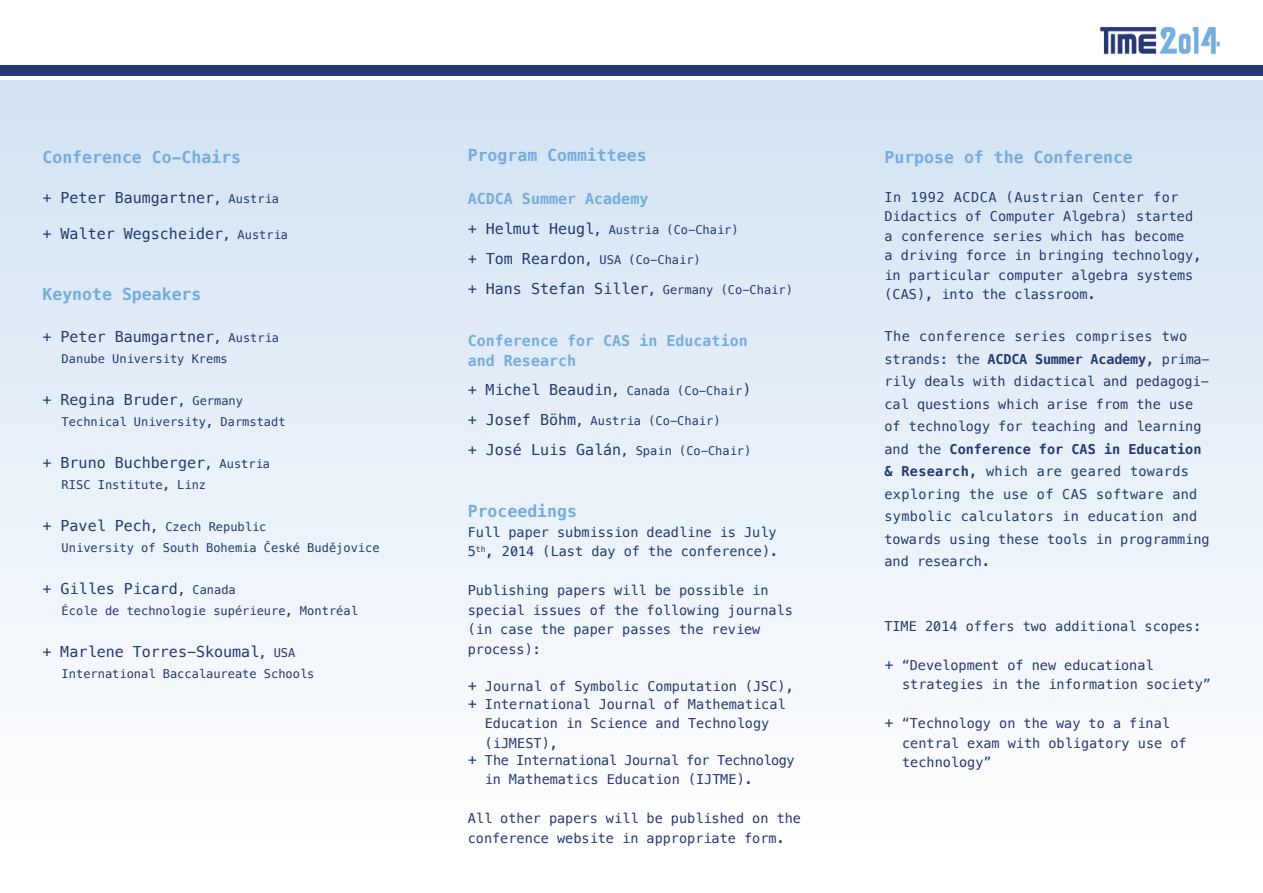
<style>
.page{position:relative;width:1263px;height:893px;background:#fff}
.page>*{position:absolute;margin:0;border:0;box-sizing:border-box;transform-origin:0 0}
.t1{font:700 16.5px "Menlo";color:#74addd}
.t2{font:15px "Menlo";color:#243871}
.t3{font:700 15px/19.2px "Menlo";color:#74addd}
.t4{font:13.5px/19.5px "Menlo";color:#243871}
.t5{font:13.5px/19.5px "Menlo";letter-spacing:-.03em;color:#243871}
.t6{font:12px/21px "Menlo";color:#243871}
.s1{font-size:12px}
.s2{font-size:15px}
.s3{font-weight:700}
</style>
<div class="page">
<div style="left:0;top:66px;width:1263px;height:10px;background:#243871"></div>
<img style="left:1100px;top:27px;width:120px;height:28px">
<p class="t1" style="left:43px;top:147px;width:200px">Conference Co-Chairs</p>
<p class="t2" style="left:43px;top:189px;width:238px">+ Peter Baumgartner<span class="s1">, Austria</span></p>
<p class="t2" style="left:43px;top:225px;width:247px">+ Walter Wegscheider<span class="s1">, Austria</span></p>
<p class="t1" style="left:43px;top:284px;width:160px">Keynote Speakers</p>
<p class="t2" style="left:43px;top:328px;width:238px">+ Peter Baumgartner<span class="s1">, Austria</span></p>
<p class="t6" style="left:62px;top:348px;width:168px">Danube University Krems</p>
<p class="t2" style="left:43px;top:391px;width:202px">+ Regina Bruder<span class="s1">, Germany</span></p>
<p class="t6" style="left:62px;top:411px;width:225px">Technical University, Darmstadt</p>
<p class="t2" style="left:43px;top:454px;width:229px">+ Bruno Buchberger<span class="s1">, Austria</span></p>
<p class="t6" style="left:62px;top:474px;width:146px">RISC Institute, Linz</p>
<p class="t6" style="left:62px;top:516px;width:319px;text-indent:-19px"><span class="s2">+ Pavel Pech</span>, Czech Republic<br>University of South Bohemia České Budějovice</p>
<p class="t2" style="left:43px;top:580px;width:195px">+ Gilles Picard<span class="s1">, Canada</span></p>
<p class="t6" style="left:62px;top:600px;width:298px">École de technologie supérieure, Montréal</p>
<p class="t2" style="left:43px;top:643px;width:254px">+ Marlene Torres-Skoumal<span class="s1">, USA</span></p>
<p class="t6" style="left:62px;top:663px;width:254px">International Baccalaureate Schools</p>
<p class="t1" style="left:468px;top:146px;width:180px">Program Committees</p>
<p class="t3" style="left:468px;top:189px;width:182px">ACDCA Summer Academy</p>
<p class="t6" style="left:468px;top:220px;width:272px"><span class="s2">+ Helmut Heugl</span>, Austria (Co-Chair)</p>
<p class="t6" style="left:468px;top:250px;width:234px"><span class="s2">+ Tom Reardon</span>, USA (Co-Chair)</p>
<p class="t6" style="left:468px;top:280px;width:327px"><span class="s2">+ Hans Stefan Siller</span>, Germany (Co-Chair)</p>
<p class="t3" style="left:468px;top:332px;width:281px">Conference for CAS in Education and Research</p>
<p class="t6" style="left:468px;top:380px;width:285px"><span class="s2">+ Michel Beaudin</span>, Canada (Co-Chair<span class="s2">)</span></p>
<p class="t6" style="left:468px;top:410px;width:254px"><span class="s2">+ Josef Böhm</span>, Austria (Co-Chair)</p>
<p class="t6" style="left:468px;top:440px;width:285px"><span class="s2">+ José Luis Galán</span>, Spain (Co-Chair)</p>
<p class="t1" style="left:468px;top:502px;width:111px">Proceedings</p>
<p class="t4" style="left:468px;top:522px;width:312px">Full paper submission deadline is July<br>5<sup>th</sup>, 2014 (Last day of the conference).</p>
<p class="t4" style="left:468px;top:581px;width:327px">Publishing papers will be possible in special issues of the following journals (in case the paper passes the review process):</p>
<p class="t4" style="left:468px;top:677px;width:328px;line-height:18px"><span class="s2">+</span> Journal of Symbolic Computation (JSC), <span class="s2">+</span> International Journal of Mathematical</p>
<p class="t4" style="left:485px;top:714px;width:286px">Education in Science and Technology (iJMEST),</p>
<p class="t5" style="left:485px;top:750px;width:311px;text-indent:-17px"><span class="s2">+</span> The International Journal for Technology in Mathematics Education (IJTME).</p>
<p class="t4" style="left:468px;top:809px;width:335px">All other papers will be published on the conference website in appropriate form.</p>
<p class="t1" style="left:884px;top:147px;width:250px">Purpose of the Conference</p>
<p class="t4" style="left:884px;top:187px;width:318px">In 1992 ACDCA (Austrian Center for Didactics of Computer Algebra) started a conference series which has become<br>a driving force in bringing technology, in particular computer algebra systems (CAS), into the classroom.</p>
<p class="t4" style="left:884px;top:325px;width:327px;line-height:22.5px">The conference series comprises two strands: the <span class="s3">ACDCA Summer Academy</span>, prima&shy;rily deals with didactical and pedagogi&shy;cal questions which arise from the use of technology for teaching and learning and the <span class="s3">Conference for CAS in Education &amp; Research</span>, which are geared towards exploring the use of CAS software and symbolic calculators in education and towards using these tools in programming and research.</p>
<p class="t4" style="left:884px;top:616px;width:318px">TIME 2014 offers two additional scopes:</p>
<p class="t4" style="left:902px;top:655px;width:310px;text-indent:-18px"><span class="s2">+</span> “Development of new educational strategies in the information society”</p>
<p class="t4" style="left:902px;top:714px;width:286px;text-indent:-18px"><span class="s2">+</span> “Technology on the way to a final central exam with obligatory use of technology”</p>
</div>
